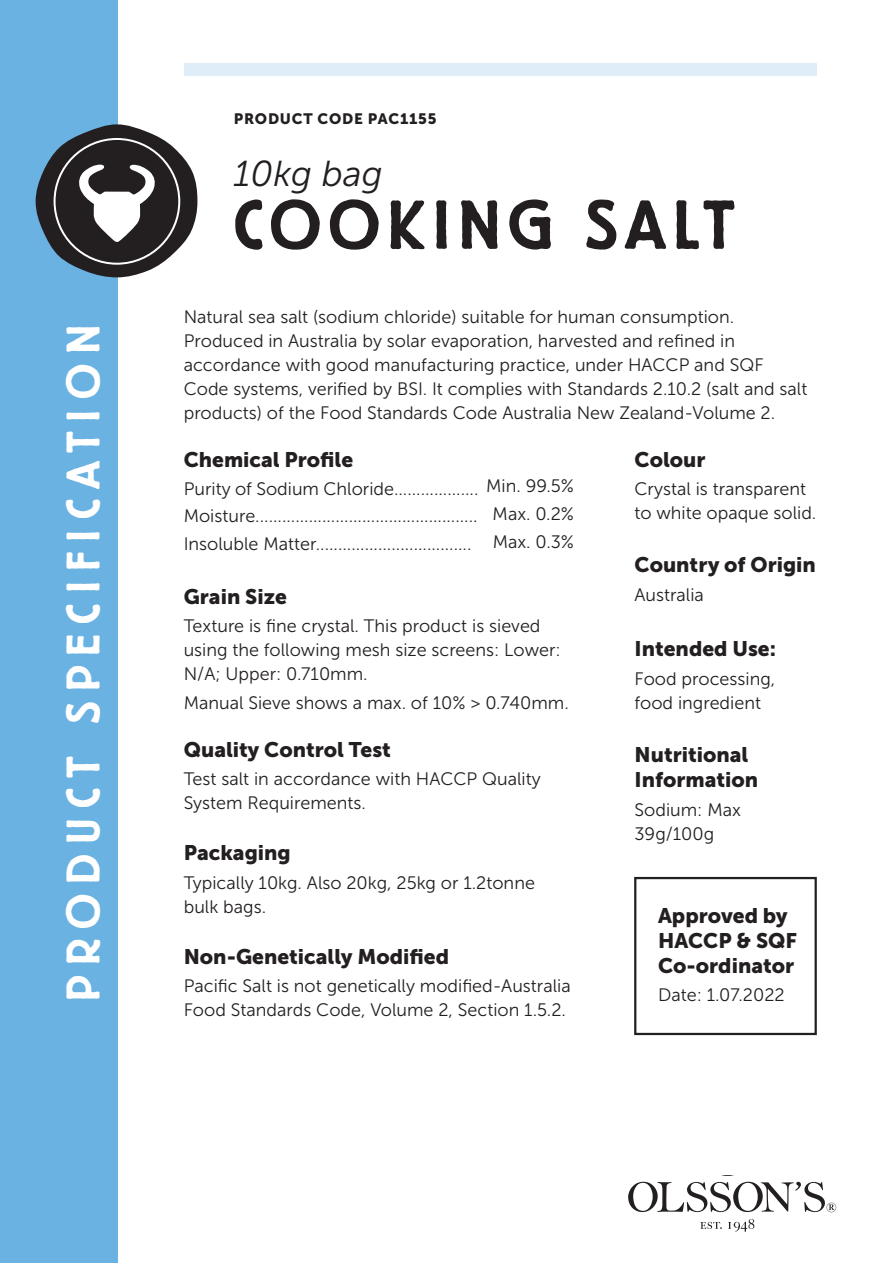
<style>
.page{position:relative;width:893px;height:1263px;background:#fff}
.page>*{position:absolute;margin:0;border:0;box-sizing:border-box;transform-origin:0 0}
.t1{font:600 72px "Berliner Gro D";letter-spacing:.1em;color:#231f20}
.t2{font:600 49.2px "Berliner Gro D";letter-spacing:.2em;color:#fff}
.t3{font:italic 36px "Museo Sans 300";color:#231f20}
.t4{font:21px/25.2px "Museo Sans 900";color:#231f20}
.t5{font:18px/24px "Museo Sans 300";color:#231f20}
.t6{font:15px "Museo Sans 900";letter-spacing:.05em;color:#231f20}
</style>
<div class="page">
<div style="left:184px;top:64px;width:632px;height:12px;background:#dfedf8"></div>
<div style="left:0;top:0;width:118px;height:1263px;background:#6ab2e2"></div>
<svg style="left:36px;top:124px;width:161px;height:153px"></svg>
<svg style="left:628px;top:1182px;width:208px;height:30px"></svg>
<svg style="left:701px;top:1222px;width:21px;height:7px"></svg>
<svg style="left:728px;top:1219px;width:26px;height:13px"></svg>
<div style="left:634px;top:877px;width:183px;height:158px;border:2px solid #231f20"></div>
<p class="t2" style="left:56px;top:1001px;width:678px;rotate:-90deg">PRODUCT SPECIFICATION</p>
<p class="t6" style="left:234px;top:110px;width:204px">PRODUCT CODE PAC1155</p>
<p class="t3" style="left:234px;top:155px;width:151px">10kg bag</p>
<p class="t1" style="left:234px;top:185px;width:503px">COOKING SALT</p>
<p class="t5" style="left:184px;top:305px;width:625px">Natural sea salt (sodium chloride) suitable for human consumption.<br>Produced in Australia by solar evaporation, harvested and refined in accordance with good manufacturing practice, under HACCP and SQF Code systems, verified by BSI. It complies with Standards 2.10.2 (salt and salt products) of the Food Standards Code Australia New Zealand-Volume 2.</p>
<p class="t4" style="left:634px;top:446px;width:72px">Colour</p>
<p class="t5" style="left:634px;top:477px;width:183px">Crystal is transparent to white opaque solid.</p>
<p class="t4" style="left:184px;top:446px;width:171px">Chemical Profile</p>
<p class="t5" style="left:184px;top:476px;width:296px">Purity of Sodium Chloride...................</p>
<p class="t5" style="left:184px;top:504px;width:295px">Moisture..................................................</p>
<p class="t5" style="left:184px;top:532px;width:289px">Insoluble Matter...................................</p>
<p class="t5" style="left:486px;top:474px;width:89px">Min. 99.5%</p>
<p class="t5" style="left:493px;top:502px;width:83px">Max. 0.2%</p>
<p class="t5" style="left:493px;top:530px;width:83px">Max. 0.3%</p>
<p class="t4" style="left:184px;top:584px;width:105px">Grain Size</p>
<p class="t5" style="left:184px;top:614px;width:379px">Texture is fine crystal. This product is sieved using the following mesh size screens: Lower:<br>N/A; Upper: 0.710mm.</p>
<p class="t5" style="left:184px;top:691px;width:387px">Manual Sieve shows a max. of 10% &gt; 0.740mm.</p>
<p class="t4" style="left:184px;top:737px;width:209px">Quality Control Test</p>
<p class="t5" style="left:184px;top:767px;width:358px">Test salt in accordance with HACCP Quality<br>System Requirements.</p>
<p class="t4" style="left:184px;top:840px;width:109px">Packaging</p>
<p class="t5" style="left:184px;top:870px;width:353px">Typically 10kg. Also 20kg, 25kg or 1.2tonne bulk bags.</p>
<p class="t4" style="left:184px;top:943px;width:267px">Non-Genetically Modified</p>
<p class="t5" style="left:184px;top:974px;width:388px">Pacific Salt is not genetically modified-Australia<br>Food Standards Code, Volume 2, Section 1.5.2.</p>
<p class="t4" style="left:634px;top:552px;width:183px">Country of Origin</p>
<p class="t5" style="left:634px;top:582px;width:71px">Australia</p>
<p class="t4" style="left:634px;top:636px;width:143px">Intended Use:</p>
<p class="t5" style="left:634px;top:666px;width:142px">Food processing, food ingredient</p>
<p class="t4" style="left:634px;top:742px;width:125px">Nutritional<br>Information</p>
<p class="t5" style="left:634px;top:797px;width:108px">Sodium: Max<br>39g/100g</p>
<p class="t4" style="left:658px;top:902px;width:141px">Approved by<br>HACCP &amp; SQF<br>Co-ordinator</p>
<p class="t5" style="left:658px;top:983px;width:128px">Date: 1.07.2022</p>
</div>
